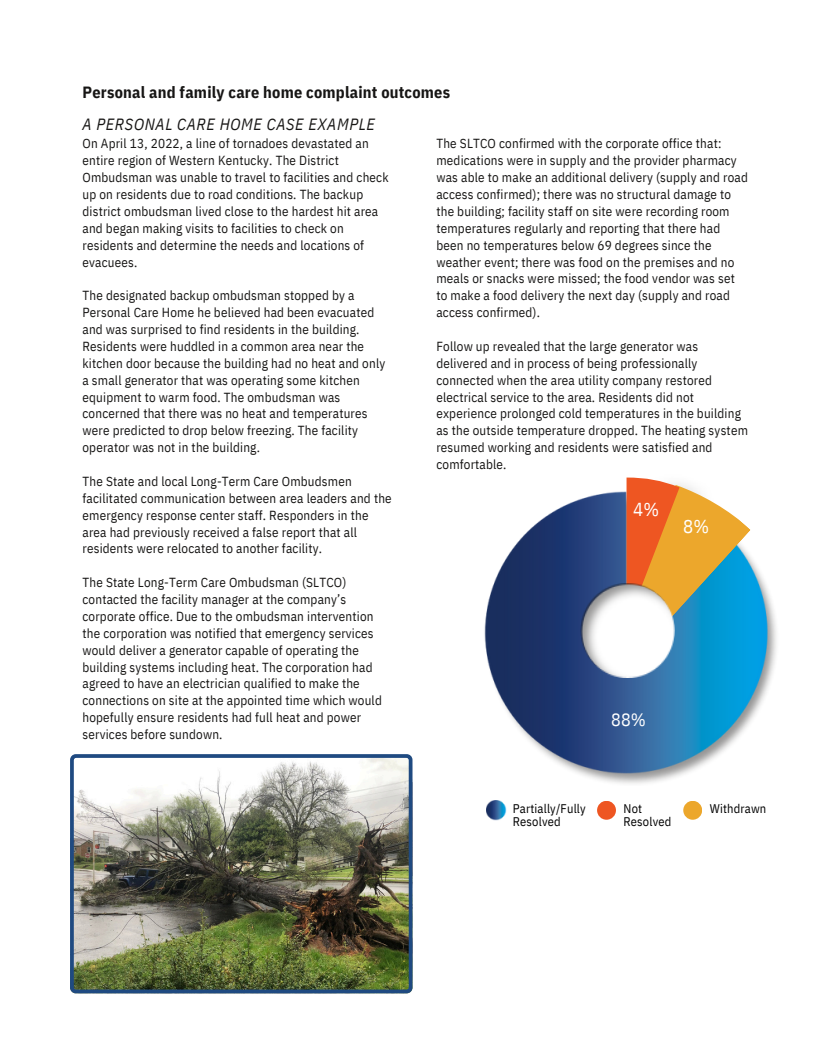
<style>
.page{position:relative;width:825px;height:1050px;background:#fff}
.page>*{position:absolute;margin:0;border:0;box-sizing:border-box;transform-origin:0 0}
.t1{font:18.75px "IBM Plex Sans Cond";color:#fff}
.t2{font:18px "IBM Plex Sans Cond";color:#fff}
.t3{font:700 16.25px "IBM Plex Sans Cond";letter-spacing:.015em;color:#171615}
.t4{font:italic 16.25px "IBM Plex Sans Cond";letter-spacing:.04em;color:#171615}
.t5{font:13.12px/16.9px "IBM Plex Sans Cond";letter-spacing:.015em;color:#171615}
.t6{font:12.5px/13.1px "IBM Plex Sans Cond";letter-spacing:.015em;color:#000}
</style>
<div class="page">
<img style="left:486px;top:801px;width:20px;height:20px">
<div style="left:597px;top:801px;width:19px;height:19px;background:#ee5622;border-radius:50%"></div>
<div style="left:683px;top:801px;width:19px;height:19px;background:#eca72c;border-radius:50%"></div>
<img style="left:484px;top:494px;width:294px;height:279px">
<svg style="left:598px;top:477px;width:153px;height:151px;background:#a69678"></svg>
<img style="left:580px;top:583px;width:95px;height:94px">
<img style="left:70px;top:754px;width:342px;height:239px">
<p class="t3" style="left:82px;top:81px;width:369px">Personal and family care home complaint outcomes</p>
<p class="t5" style="left:82px;top:135px;width:308px">On April 13, 2022, a line of tornadoes devastated an entire region of Western Kentucky. The District Ombudsman was unable to travel to facilities and check up on residents due to road conditions. The backup district ombudsman lived close to the hardest hit area and began making visits to facilities to check on residents and determine the needs and locations of evacuees.</p>
<p class="t5" style="left:82px;top:287px;width:304px">The designated backup ombudsman stopped by a Personal Care Home he believed had been evacuated and was surprised to find residents in the building.<br>Residents were huddled in a common area near the kitchen door because the building had no heat and only a small generator that was operating some kitchen equipment to warm food. The ombudsman was concerned that there was no heat and temperatures were predicted to drop below freezing. The facility operator was not in the building.</p>
<h1 class="t5" style="left:82px;top:473px;width:311px">The State and local Long-Term Care Ombudsmen facilitated communication between area leaders and the emergency response center staff. Responders in the area had previously received a false report that all residents were relocated to another facility.</h1>
<p class="t5" style="left:82px;top:574px;width:301px">The State Long-Term Care Ombudsman (SLTCO) contacted the facility manager at the company’s corporate office. Due to the ombudsman intervention the corporation was notified that emergency services would deliver a generator capable of operating the building systems including heat. The corporation had agreed to have an electrician qualified to make the connections on site at the appointed time which would hopefully ensure residents had full heat and power services before sundown.</p>
<h1 class="t4" style="left:83px;top:113px;width:294px">A PERSONAL CARE HOME CASE EXAMPLE</h1>
<p class="t5" style="left:436px;top:135px;width:313px">The SLTCO confirmed with the corporate office that: medications were in supply and the provider pharmacy was able to make an additional delivery (supply and road access confirmed); there was no structural damage to the building; facility staff on site were recording room temperatures regularly and reporting that there had been no temperatures below 69 degrees since the weather event; there was food on the premises and no meals or snacks were missed; the food vendor was set to make a food delivery the next day (supply and road access confirmed).</p>
<p class="t5" style="left:436px;top:338px;width:313px">Follow up revealed that the large generator was delivered and in process of being professionally connected when the area utility company restored electrical service to the area. Residents did not experience prolonged cold temperatures in the building as the outside temperature dropped. The heating system resumed working and residents were satisfied and comfortable.</p>
<p class="t1" style="left:633px;top:497px;width:28px">4%</p>
<p class="t1" style="left:683px;top:514px;width:28px">8%</p>
<p class="t2" style="left:611px;top:708px;width:36px">88%</p>
<p class="t6" style="left:513px;top:802px;width:75px">Partially/Fully<br>Resolved</p>
<p class="t6" style="left:624px;top:802px;width:49px">Not<br>Resolved</p>
<p class="t6" style="left:710px;top:802px;width:58px">Withdrawn</p>
</div>
